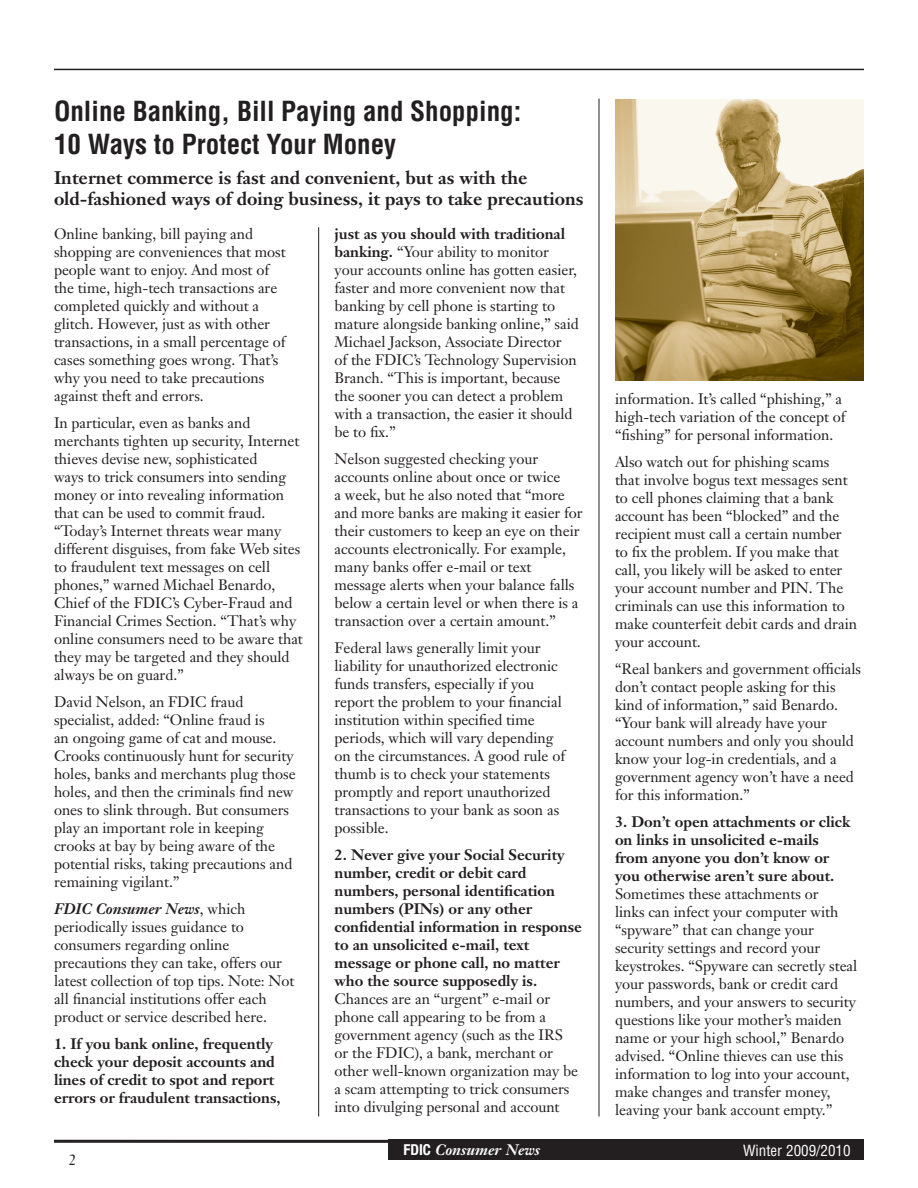
<style>
.page{position:relative;width:918px;height:1188px;background:#fff}
.page>*{position:absolute;margin:0;border:0;box-sizing:border-box;transform-origin:0 0}
.t1{font:700 condensed 27px/32.4px "Helvetica";color:#231f20}
.t2{font:700 18px/21px "Janson Text";color:#231f20}
.t3{font:15px/18px "Janson Text";letter-spacing:-.005em;color:#231f20}
.t4{font:700 15px/18px "Janson Text";letter-spacing:-.005em;color:#231f20}
.t5{font:italic 700 15px "Janson Text";color:#fff}
.t6{font:condensed 15px "Helvetica";color:#fff}
.s1{font-weight:700}
.s2{font-weight:700;font-style:italic}
.s3{font-family:"Helvetica Neue";font-style:normal;font-stretch:condensed}
</style>
<div class="page">
<hr style="left:54px;top:69px;width:810px;height:1px;background:#231f20">
<hr style="left:54px;top:1140px;width:810px;height:3px;background:#231f20">
<div style="left:388px;top:1140px;width:476px;height:20px;background:#231f20"></div>
<img style="left:615px;top:100px;width:249px;height:280px">
<hr style="left:318px;top:227px;width:1px;height:890px;background:#231f20">
<hr style="left:599px;top:99px;width:1px;height:1018px;background:#231f20">
<h1 class="t1" style="left:54px;top:95px;width:469px">Online Banking, Bill Paying and Shopping:<br>10 Ways to Protect Your Money</h1>
<p class="t2" style="left:54px;top:167px;width:531px">Internet commerce is fast and convenient, but as with the old-fashioned ways of doing business, it pays to take precautions</p>
<p class="t3" style="left:335px;top:225px;width:246px"><span class="s1">just as you should with traditional banking.</span> “Your ability to monitor your accounts online has gotten easier, faster and more convenient now that banking by cell phone is starting to mature alongside banking online,” said Michael Jackson, Associate Director<br>of the FDIC’s Technology Supervision Branch. “This is important, because the sooner you can detect a problem with a transaction, the easier it should be to fix.”</p>
<p class="t3" style="left:335px;top:450px;width:250px">Nelson suggested checking your accounts online about once or twice<br>a week, but he also noted that “more and more banks are making it easier for their customers to keep an eye on their accounts electronically. For example, many banks offer e-mail or text message alerts when your balance falls below a certain level or when there is a transaction over a certain amount.”</p>
<p class="t3" style="left:335px;top:639px;width:232px">Federal laws generally limit your liability for unauthorized electronic funds transfers, especially if you report the problem to your financial institution within specified time periods, which will vary depending on the circumstances. A good rule of thumb is to check your statements promptly and report unauthorized transactions to your bank as soon as possible.</p>
<p class="t4" style="left:335px;top:846px;width:249px">2. Never give your Social Security number, credit or debit card numbers, personal identification numbers (PINs) or any other confidential information in response to an unsolicited e-mail, text message or phone call, no matter who the source supposedly is.</p>
<p class="t3" style="left:335px;top:990px;width:245px">Chances are an “urgent” e-mail or phone call appearing to be from a government agency (such as the IRS or the FDIC), a bank, merchant or other well-known organization may be a scam attempting to trick consumers into divulging personal and account</p>
<p class="t3" style="left:54px;top:225px;width:233px">Online banking, bill paying and shopping are conveniences that most people want to enjoy. And most of the time, high-tech transactions are completed quickly and without a glitch. However, just as with other transactions, in a small percentage of cases something goes wrong. That’s why you need to take precautions against theft and errors.</p>
<p class="t3" style="left:54px;top:414px;width:250px">In particular, even as banks and merchants tighten up security, Internet thieves devise new, sophisticated<br>ways to trick consumers into sending money or into revealing information that can be used to commit fraud. “Today’s Internet threats wear many different disguises, from fake Web sites to fraudulent text messages on cell phones,” warned Michael Benardo, Chief of the FDIC’s Cyber-Fraud and Financial Crimes Section. “That’s why online consumers need to be aware that they may be targeted and they should always be on guard.”</p>
<p class="t3" style="left:54px;top:693px;width:243px">David Nelson, an FDIC fraud specialist, added: “Online fraud is<br>an ongoing game of cat and mouse.<br>Crooks continuously hunt for security holes, banks and merchants plug those holes, and then the criminals find new ones to slink through. But consumers play an important role in keeping crooks at bay by being aware of the potential risks, taking precautions and remaining vigilant.”</p>
<p class="t3" style="left:54px;top:900px;width:242px"><span class="s2">FDIC Consumer News</span>, which periodically issues guidance to consumers regarding online precautions they can take, offers our latest collection of top tips. Note: Not all financial institutions offer each product or service described here.</p>
<p class="t4" style="left:54px;top:1035px;width:228px">1. If you bank online, frequently check your deposit accounts and lines of credit to spot and report errors or fraudulent transactions,</p>
<p class="t3" style="left:615px;top:390px;width:232px">information. It’s called “phishing,” a high-tech variation of the concept of “fishing” for personal information.</p>
<p class="t3" style="left:615px;top:453px;width:244px">Also watch out for phishing scams that involve bogus text messages sent to cell phones claiming that a bank account has been “blocked” and the recipient must call a certain number to fix the problem. If you make that call, you likely will be asked to enter your account number and PIN. The criminals can use this information to make counterfeit debit cards and drain your account.</p>
<p class="t3" style="left:615px;top:660px;width:248px">“Real bankers and government officials don’t contact people asking for this kind of information,” said Benardo. “Your bank will already have your account numbers and only you should know your log-in credentials, and a government agency won’t have a need for this information.”</p>
<p class="t4" style="left:615px;top:813px;width:237px">3. Don’t open attachments or click on links in unsolicited e-mails from anyone you don’t know or you otherwise aren’t sure about.</p>
<p class="t3" style="left:615px;top:885px;width:244px">Sometimes these attachments or<br>links can infect your computer with “spyware” that can change your security settings and record your keystrokes. “Spyware can secretly steal your passwords, bank or credit card numbers, and your answers to security questions like your mother’s maiden name or your high school,” Benardo advised. “Online thieves can use this information to log into your account, make changes and transfer money, leaving your bank account empty.”</p>
<p class="t3" style="left:69px;top:1151px;width:9px">2</p>
<p class="t5" style="left:404px;top:1140px;width:138px"><span class="s3">FDIC</span> Consumer News</p>
<p class="t6" style="left:743px;top:1141px;width:109px">Winter 2009/2010</p>
</div>
